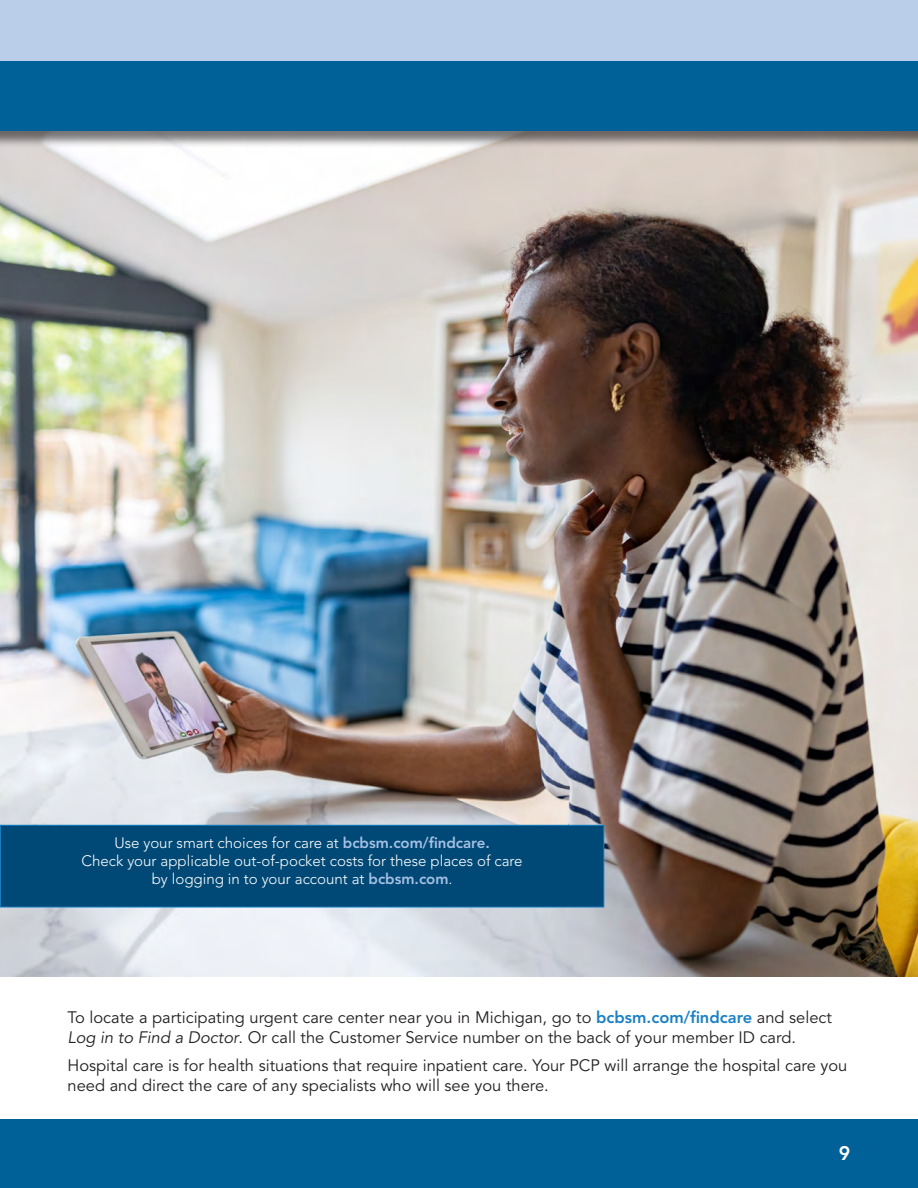
<style>
.page{position:relative;width:918px;height:1188px;background:#fff}
.page>*{position:absolute;margin:0;border:0;box-sizing:border-box;transform-origin:0 0}
.t1{font:800 19.5px "Avenir LT Std";color:#fff}
.Body_text{font:16.5px/19.8px "Avenir LT Std";color:#231f20}
.t2{font:300 15px/18px "Avenir LT Std";color:#fff;text-align:center}
.s1{font-weight:800;color:#a6c0e3}
.s2{font-weight:800;color:#1b81c4}
.s3{font-style:italic}
</style>
<div class="page">
<img style="left:0;top:149px;width:918px;height:827px">
<div style="left:0;top:0;width:918px;height:102px;background:#bacee9"></div>
<div style="left:0;top:63px;width:918px;height:86px;background:#231f20;opacity:.6"></div>
<div style="left:0;top:62px;width:918px;height:69px;background:#006198"></div>
<div style="left:0;top:1119px;width:918px;height:69px;background:#006198"></div>
<div style="left:0;top:825px;width:604px;height:82px;background:#004976"></div>
<hr style="left:0;top:907px;width:604px;height:1px;background:#1b81c4">
<hr style="left:0;top:826px;width:1px;height:81px;background:#1b81c4">
<hr style="left:0;top:825px;width:604px;height:1px;background:#1b81c4">
<hr style="left:603px;top:826px;width:1px;height:81px;background:#1b81c4">
<p class="t2" style="left:82px;top:834px;width:443px">Use your smart choices for care at <span class="s1">bcbsm.com/findcare.<br></span>Check your applicable out-of-pocket costs for these places of care by logging in to your account at <span class="s1">bcbsm.com</span>.</p>
<p class="Body_text" style="left:68px;top:1008px;width:766px">To locate a participating urgent care center near you in Michigan, go to <span class="s2">bcbsm.com/findcare</span> and select<br><span class="s3">Log in to Find a Doctor</span>. Or call the Customer Service number on the back of your member ID card.</p>
<p class="Body_text" style="left:68px;top:1056px;width:781px">Hospital care is for health situations that require inpatient care. Your PCP will arrange the hospital care you need and direct the care of any specialists who will see you there.</p>
<p class="t1" style="left:839px;top:1142px;width:13px">9</p>
</div>
